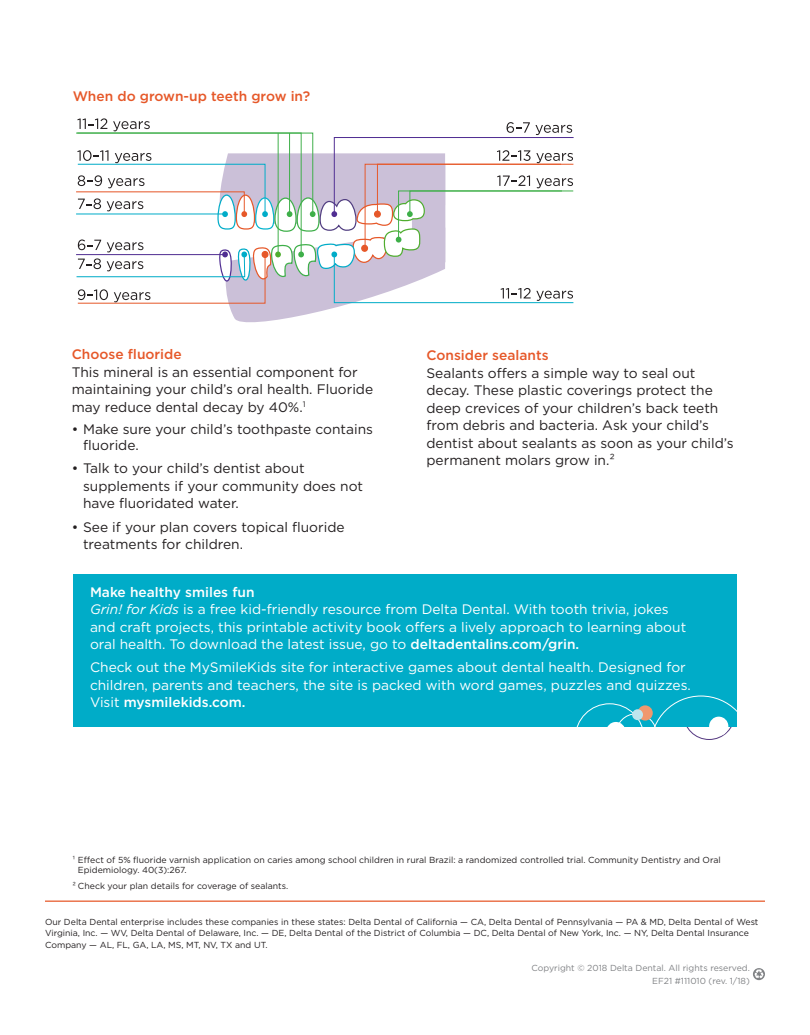
<style>
.page{position:relative;width:810px;height:1035px;background:#fff}
.page>*{position:absolute;margin:0;border:0;box-sizing:border-box;transform-origin:0 0}
.Body{font:13.75px/17.5px "Gotham";color:#231f20}
.Body-2{font:13.75px/17.5px "Gotham";color:#fff}
.Bullets{font:13.75px/17.5px "Gotham";color:#231f20}
.Paragraph_Header{font:500 13.75px "Gotham";color:#e65829}
.Paragraph_Header-2{font:500 13.75px "Gotham";color:#fff}
.Disclaimer{font:8.75px/11.2px "Gotham";color:#231f20}
.t1{font:8.75px "Gotham";color:#808285}
.s1{font-style:italic}
.s2{font-weight:500}
</style>
<div class="page">
<svg style="left:753px;top:968px;width:12px;height:12px"></svg>
<hr style="left:45px;top:901px;width:720px;height:1px;background:#e65829">
<svg style="left:76px;top:118px;width:498px;height:205px"></svg>
<div style="left:74px;top:574px;width:663px;height:152px;background:#00acc8"></div>
<div style="left:606px;top:722px;width:19px;height:19px;background:#fff;border-radius:50%"></div>
<div style="left:709px;top:717px;width:19px;height:19px;background:#fff;border-radius:50%"></div>
<div style="left:575px;top:703px;width:69px;height:70px;border:1px solid #fff;border-radius:50%"></div>
<div style="left:616px;top:713px;width:41px;height:41px;border:1px solid #fff;border-radius:50%"></div>
<div style="left:638px;top:705px;width:15px;height:16px;background:#ef986e;border-radius:50%"></div>
<div style="left:632px;top:709px;width:11px;height:11px;background:#bee5ee;border-radius:50%"></div>
<p class="Paragraph_Header" style="left:73px;top:87px;width:239px">When do grown-up teeth grow in?</p>
<p class="Paragraph_Header" style="left:72px;top:345px;width:111px">Choose fluoride</p>
<p class="Bullets" style="left:72px;top:363px;width:303px">This mineral is an essential component for maintaining your child’s oral health. Fluoride may reduce dental decay by 40%.<sup>1</sup></p>
<p class="Body" style="left:83px;top:420px;width:291px;line-height:16.5px;text-indent:-11px">• Make sure your child’s toothpaste contains fluoride.</p>
<p class="Body" style="left:83px;top:460px;width:282px;text-indent:-11px">• Talk to your child’s dentist about supplements if your community does not have fluoridated water.</p>
<p class="Body" style="left:83px;top:518px;width:263px;text-indent:-11px">• See if your plan covers topical fluoride treatments for children.</p>
<p class="Paragraph_Header" style="left:426px;top:346px;width:124px">Consider sealants</p>
<p class="Body" style="left:426px;top:364px;width:309px">Sealants offers a simple way to seal out decay. These plastic coverings protect the deep crevices of your children’s back teeth from debris and bacteria. Ask your child’s dentist about sealants as soon as your child’s permanent molars grow in.2</p>
<p class="Paragraph_Header-2" style="left:90px;top:583px;width:166px">Make healthy smiles fun</p>
<p class="Body-2" style="left:90px;top:600px;width:598px"><span class="s1">Grin! for Kids</span> is a free kid-friendly resource from Delta Dental. With tooth trivia, jokes and craft projects, this printable activity book offers a lively approach to learning about oral health. To download the latest issue, go to <span class="s2">deltadentalins.com/grin.</span></p>
<p class="Body-2" style="left:90px;top:659px;width:602px">Check out the MySmileKids site for interactive games about dental health. Designed for children, parents and teachers, the site is packed with word games, puzzles and quizzes.<br>Visit <span class="s2">mysmilekids.com.</span></p>
<p class="Disclaimer" style="left:78px;top:855px;width:644px;line-height:10px;text-indent:-6px">1 Effect of 5% fluoride varnish application on caries among school children in rural Brazil: a randomized controlled trial. Community Dentistry and Oral<br>Epidemiology. 40(3):267.</p>
<p class="Disclaimer" style="left:72px;top:880px;width:217px">2 Check your plan details for coverage of sealants.</p>
<p class="Disclaimer" style="left:45px;top:916px;width:715px">Our Delta Dental enterprise includes these companies in these states: Delta Dental of California — CA, Delta Dental of Pennsylvania — PA &amp; MD, Delta Dental of West<br>Virginia, Inc. — WV, Delta Dental of Delaware, Inc. — DE, Delta Dental of the District of Columbia — DC, Delta Dental of New York, Inc. — NY, Delta Dental Insurance<br>Company — AL, FL, GA, LA, MS, MT, NV, TX and UT.</p>
<p class="t1" style="left:531px;top:963px;width:220px">Copyright © 2018 Delta Dental. All rights reserved.</p>
<p class="t1" style="left:652px;top:975px;width:99px">EF21 #111010 (rev. 1/18)</p>
</div>
